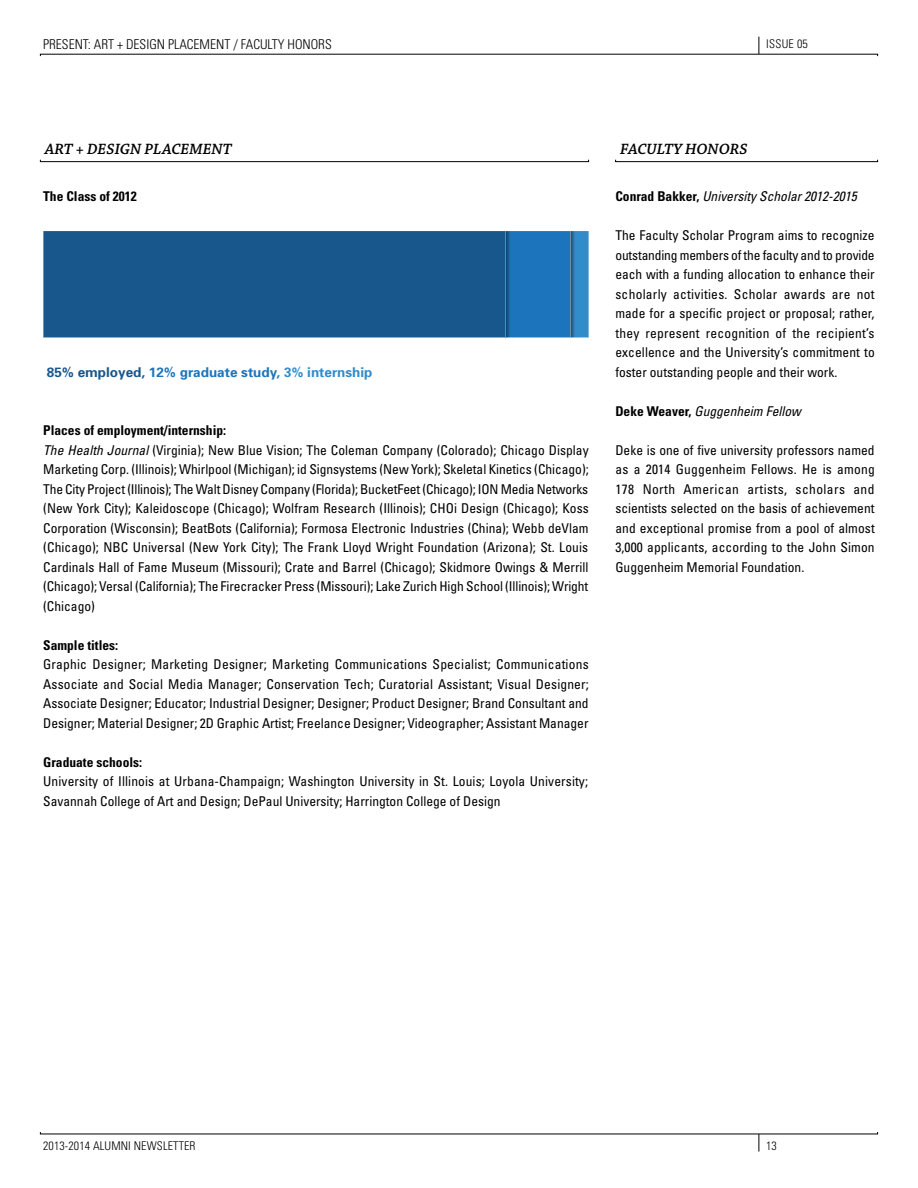
<style>
.page{position:relative;width:918px;height:1188px;background:#fff}
.page>*{position:absolute;margin:0;border:0;box-sizing:border-box;transform-origin:0 0}
.t1{font:italic 600 15.75px "Chaparral Pro";color:#000}
.t2{font:condensed 13.5px/19.5px "Univers";color:#000;text-align:justify}
.t3{font:italic condensed 13.5px "Univers";color:#000}
.t4{font:700 condensed 13.5px "Univers";color:#000}
.t5{font:300 condensed 13.5px "Univers";color:#000}
.t6{font:700 13.5px "Univers";color:#1c75bc}
.t7{font:300 condensed 12px "Univers";letter-spacing:.01em;color:#000}
.s1{color:#18578c}
.s2{color:#308ccb}
.s3{font-weight:700}
.s4{font-style:italic}
.s5{font-weight:700;font-style:normal}
</style>
<div class="page">
<svg style="left:759px;top:37px;width:1px;height:17px"></svg>
<svg style="left:759px;top:1134px;width:1px;height:18px"></svg>
<div style="left:40px;top:160px;width:549px;height:2px;border:1px solid #000"></div>
<div style="left:615px;top:160px;width:263px;height:2px;border:1px solid #000"></div>
<div style="left:43px;top:231px;width:462px;height:107px;background:#18578c"></div>
<svg style="left:505px;top:231px;width:84px;height:107px;background:#2278ba"></svg>
<p class="t5" style="left:43px;top:36px;width:290px">PRESENT: ART + DESIGN PLACEMENT / FACULTY HONORS</p>
<p class="t7" style="left:766px;top:36px;width:43px">ISSUE 05</p>
<p class="t1" style="left:45px;top:141px;width:189px">ART + DESIGN PLACEMENT</p>
<p class="t4" style="left:43px;top:188px;width:95px">The Class of 2012</p>
<p class="t6" style="left:47px;top:363px;width:327px"><span class="s1">85% employed,</span> 12% graduate study, <span class="s2">3% internship</span></p>
<p class="t2" style="left:43px;top:420px;width:547px;text-align:left"><span class="s3">Places of employment/internship:<br></span><span class="s4">The Health Journal</span> (Virginia); New Blue Vision; The Coleman Company (Colorado); Chicago Display Marketing Corp. (Illinois); Whirlpool (Michigan); id Signsystems (New York); Skeletal Kinetics (Chicago); The City Project (Illinois); The Walt Disney Company (Florida); BucketFeet (Chicago); ION Media Networks (New York City); Kaleidoscope (Chicago); Wolfram Research (Illinois); CHOi Design (Chicago); Koss Corporation (Wisconsin); BeatBots (California); Formosa Electronic Industries (China); Webb deVlam (Chicago); NBC Universal (New York City); The Frank Lloyd Wright Foundation (Arizona); St. Louis Cardinals Hall of Fame Museum (Missouri); Crate and Barrel (Chicago); Skidmore Owings &amp; Merrill (Chicago); Versal (California); The Firecracker Press (Missouri); Lake Zurich High School (Illinois); Wright (Chicago)</p>
<p class="t4" style="left:43px;top:637px;width:77px">Sample titles:</p>
<p class="t2" style="left:43px;top:654px;width:547px">Graphic Designer; Marketing Designer; Marketing Communications Specialist; Communications Associate and Social Media Manager; Conservation Tech; Curatorial Assistant; Visual Designer; Associate Designer; Educator; Industrial Designer; Designer; Product Designer; Brand Consultant and Designer; Material Designer; 2D Graphic Artist; Freelance Designer; Videographer; Assistant Manager</p>
<p class="t4" style="left:43px;top:754px;width:100px">Graduate schools:</p>
<p class="t2" style="left:43px;top:771px;width:546px">University of Illinois at Urbana-Champaign; Washington University in St. Louis; Loyola University;<br>Savannah College of Art and Design; DePaul University; Harrington College of Design</p>
<p class="t1" style="left:620px;top:141px;width:129px">FACULTY HONORS</p>
<p class="t3" style="left:615px;top:188px;width:243px"><span class="s5">Conrad Bakker,</span> University Scholar 2012-2015</p>
<p class="t2" style="left:615px;top:225px;width:261px">The Faculty Scholar Program aims to recognize outstanding members of the faculty and to provide each with a funding allocation to enhance their scholarly activities. Scholar awards are not made for a specific project or proposal; rather, they represent recognition of the recipient’s excellence and the University’s commitment to foster outstanding people and their work.</p>
<p class="t3" style="left:615px;top:402px;width:187px"><span class="s5">Deke Weaver,</span> Guggenheim Fellow</p>
<p class="t2" style="left:615px;top:440px;width:261px">Deke is one of five university professors named as a 2014 Guggenheim Fellows. He is among 178 North American artists, scholars and scientists selected on the basis of achievement and exceptional promise from a pool of almost 3,000 applicants, according to the John Simon Guggenheim Memorial Foundation.</p>
<p class="t7" style="left:43px;top:1139px;width:154px">2013-2014 ALUMNI NEWSLETTER</p>
<p class="t7" style="left:766px;top:1139px;width:12px">13</p>
</div>
